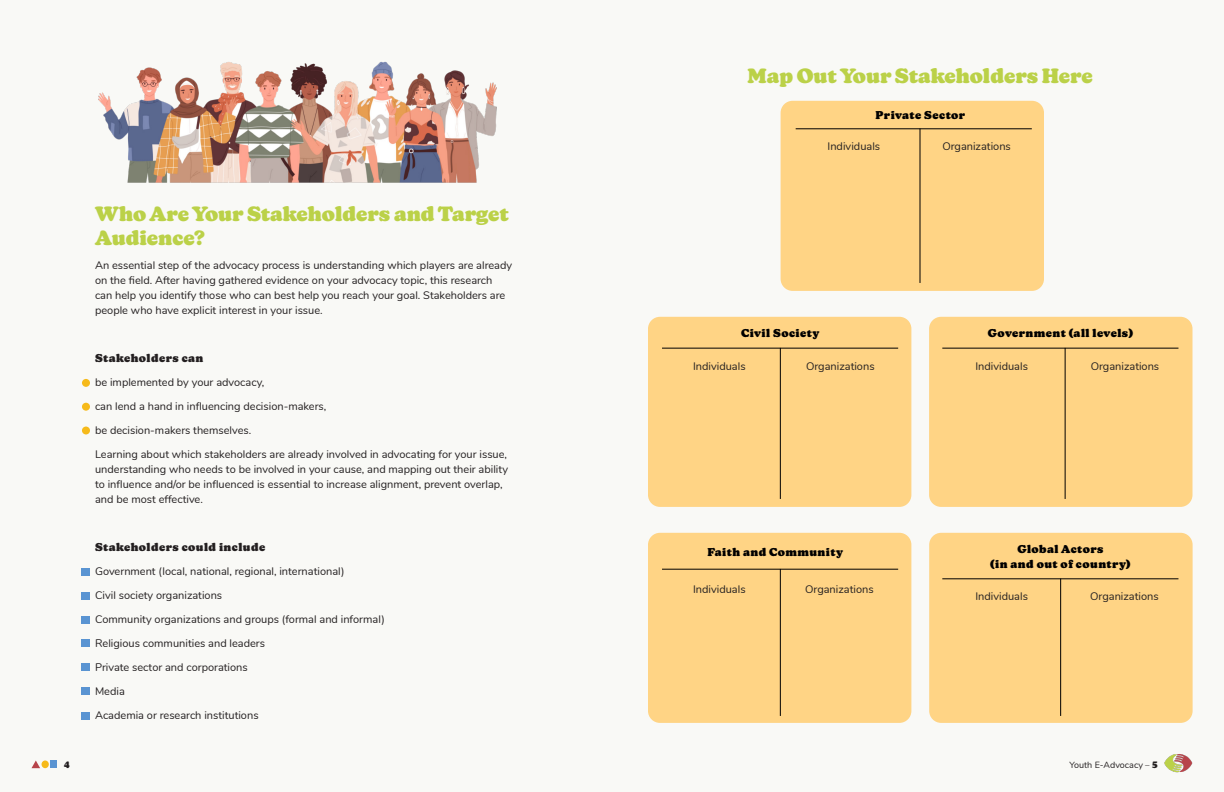
<style>
.page{position:relative;width:1224px;height:792px;background:#fff}
.page>*{position:absolute;margin:0;border:0;box-sizing:border-box;transform-origin:0 0}
.t1{font:900 20px/24px "New Kansas";color:#bbd148}
.t2{font:11px/15px "Nunito";color:#231f20}
.t3{font:900 11px "New Kansas";letter-spacing:.04em;color:#000}
.t4{font:900 11px "New Kansas";letter-spacing:.04em;color:#231f20}
.t5{font:9px "Nunito";color:#231f20}
.t6{font:900 9px "New Kansas";color:#231f20}
.s1{font-family:"New Kansas";font-weight:900}
</style>
<div class="page">
<div style="left:611px;top:0;width:613px;height:792px;background:#f9f9f6"></div>
<div style="left:0;top:0;width:613px;height:792px;background:#f9f9f6"></div>
<div style="left:50px;top:760px;width:7px;height:8px;background:#5a94d2"></div>
<div style="left:42px;top:761px;width:7px;height:7px;background:#f6ba1a;border-radius:50%"></div>
<svg style="left:32px;top:761px;width:8px;height:7px"></svg>
<img style="left:1164px;top:754px;width:28px;height:19px">
<div style="left:82px;top:379px;width:8px;height:8px;background:#f6ba1a;border-radius:50%"></div>
<div style="left:82px;top:403px;width:8px;height:8px;background:#f6ba1a;border-radius:50%"></div>
<div style="left:82px;top:427px;width:8px;height:7px;background:#f6ba1a;border-radius:50%"></div>
<div style="left:82px;top:569px;width:8px;height:7px;background:#5a94d2"></div>
<div style="left:82px;top:593px;width:8px;height:7px;background:#5a94d2"></div>
<div style="left:82px;top:617px;width:8px;height:7px;background:#5a94d2"></div>
<div style="left:82px;top:640px;width:8px;height:7px;background:#5a94d2"></div>
<div style="left:82px;top:664px;width:8px;height:7px;background:#5a94d2"></div>
<div style="left:82px;top:688px;width:8px;height:7px;background:#5a94d2"></div>
<div style="left:82px;top:713px;width:8px;height:7px;background:#5a94d2"></div>
<div style="left:781px;top:101px;width:263px;height:190px;background:#ffd485;border-radius:12px"></div>
<div style="left:648px;top:317px;width:263px;height:190px;background:#ffd485;border-radius:12px"></div>
<div style="left:929px;top:317px;width:264px;height:190px;background:#ffd485;border-radius:12px"></div>
<div style="left:929px;top:533px;width:264px;height:190px;background:#ffd485;border-radius:12px"></div>
<div style="left:648px;top:533px;width:263px;height:190px;background:#ffd485;border-radius:12px"></div>
<img style="left:98px;top:61px;width:399px;height:122px">
<hr style="left:920px;top:129px;width:1px;height:154px;background:#000">
<hr style="left:1065px;top:348px;width:1px;height:151px;background:#000">
<hr style="left:796px;top:129px;width:236px;height:1px;background:#000">
<hr style="left:780px;top:348px;width:1px;height:151px;background:#000">
<hr style="left:662px;top:348px;width:236px;height:1px;background:#000">
<hr style="left:942px;top:348px;width:236px;height:1px;background:#000">
<hr style="left:780px;top:569px;width:1px;height:147px;background:#000">
<hr style="left:1060px;top:579px;width:1px;height:137px;background:#000">
<hr style="left:662px;top:569px;width:236px;height:1px;background:#000">
<hr style="left:942px;top:579px;width:236px;height:1px;background:#000">
<p class="t1" style="left:748px;top:64px;width:347px">Map Out Your Stakeholders Here</p>
<p class="t3" style="left:876px;top:108px;width:91px">Private Sector</p>
<p class="t1" style="left:95px;top:202px;width:415px">Who Are Your Stakeholders and Target<br>Audience?</p>
<p class="t2" style="left:95px;top:257px;width:419px">An essential step of the advocacy process is understanding which players are already on the field. After having gathered evidence on your advocacy topic, this research can help you identify those who can best help you reach your goal. Stakeholders are people who have explicit interest in your issue.</p>
<p class="t4" style="left:95px;top:352px;width:110px">Stakeholders can</p>
<p class="t2" style="left:95px;top:374px;width:171px">be implemented by your advocacy,</p>
<p class="t2" style="left:95px;top:398px;width:233px">can lend a hand in influencing decision-makers,</p>
<p class="t2" style="left:95px;top:422px;width:158px">be decision-makers themselves.</p>
<p class="t2" style="left:95px;top:446px;width:415px">Learning about which stakeholders are already involved in advocating for your issue, understanding who needs to be involved in your cause, and mapping out their ability to influence and/or be influenced is essential to increase alignment, prevent overlap, and be most effective.</p>
<p class="t4" style="left:95px;top:541px;width:172px">Stakeholders could include</p>
<p class="t2" style="left:95px;top:563px;width:251px">Government (local, national, regional, international)</p>
<p class="t2" style="left:95px;top:587px;width:129px">Civil society organizations</p>
<p class="t2" style="left:95px;top:611px;width:291px">Community organizations and groups (formal and informal)</p>
<p class="t2" style="left:95px;top:635px;width:172px">Religious communities and leaders</p>
<p class="t2" style="left:95px;top:659px;width:154px">Private sector and corporations</p>
<p class="t2" style="left:95px;top:683px;width:31px">Media</p>
<p class="t2" style="left:95px;top:707px;width:165px">Academia or research institutions</p>
<p class="t2" style="left:828px;top:138px;width:54px">Individuals</p>
<p class="t2" style="left:942px;top:138px;width:70px">Organizations</p>
<p class="t3" style="left:741px;top:327px;width:80px">Civil Society</p>
<p class="t3" style="left:988px;top:327px;width:147px">Government (all levels)</p>
<p class="t2" style="left:693px;top:358px;width:54px">Individuals</p>
<p class="t2" style="left:975px;top:358px;width:54px">Individuals</p>
<p class="t2" style="left:806px;top:358px;width:70px">Organizations</p>
<p class="t2" style="left:1091px;top:358px;width:70px">Organizations</p>
<p class="t3" style="left:707px;top:546px;width:137px">Faith and Community</p>
<p class="t2" style="left:693px;top:581px;width:54px">Individuals</p>
<p class="t2" style="left:805px;top:581px;width:70px">Organizations</p>
<p class="t3" style="left:1017px;top:543px;width:88px">Global Actors</p>
<p class="t3" style="left:990px;top:558px;width:142px">(in and out of country)</p>
<p class="t2" style="left:975px;top:588px;width:54px">Individuals</p>
<p class="t2" style="left:1090px;top:588px;width:70px">Organizations</p>
<p class="t6" style="left:64px;top:759px;width:7px">4</p>
<p class="t5" style="left:1069px;top:758px;width:90px">Youth E-Advocacy – <span class="s1">5</span></p>
</div>
